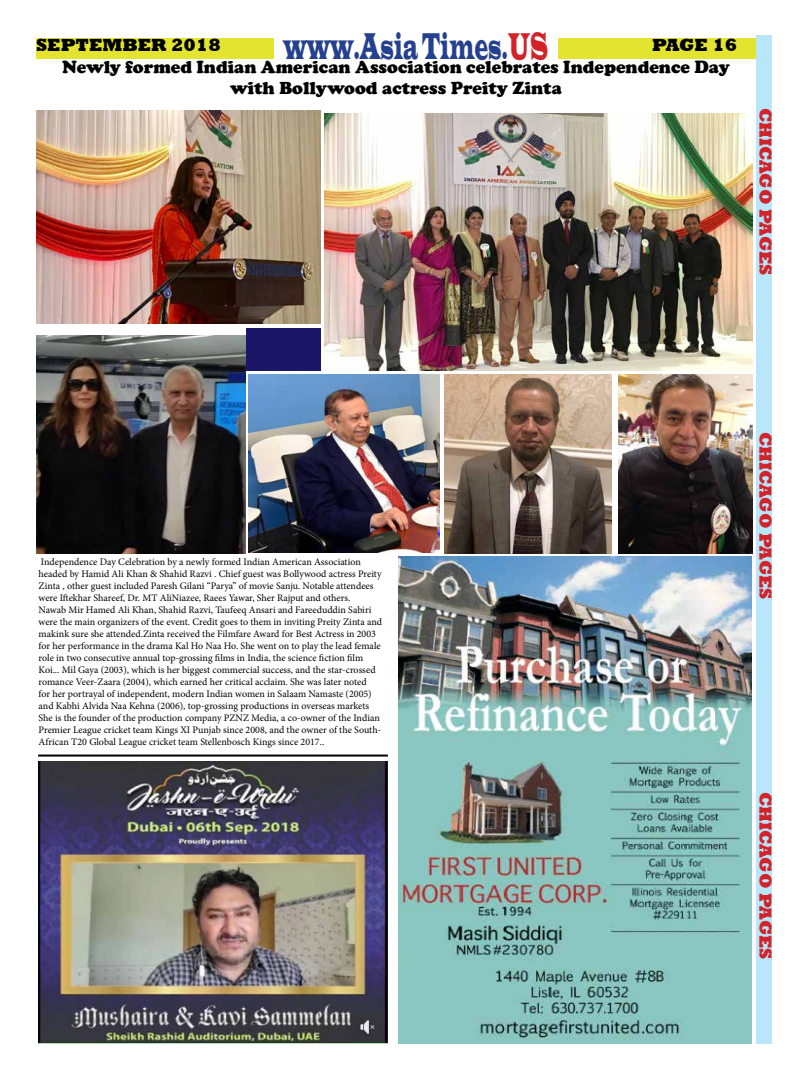
<style>
.page{position:relative;width:792px;height:1080px;background:#fff}
.page>*{position:absolute;margin:0;border:0;box-sizing:border-box;transform-origin:0 0}
.t1{font:38.3px "Latin Wide";color:#25408f;scale:.39 1}
.t2{font:900 18px/21.6px "Cooper";color:#000;text-align:center}
.t3{font:800 18px "Rockwell";color:#d2232a}
.t4{font:800 18px "Rockwell";color:#000}
.t5{font:10px/12px "Minion Pro";color:#000}
.s1{color:#d2232a}
</style>
<div class="page">
<div style="left:36px;top:39px;width:720px;height:20px;background:#e2e42f"></div>
<div style="left:274px;top:37px;width:284px;height:24px;background:#fff"></div>
<div style="left:756px;top:36px;width:16px;height:1008px;background:#b9e6fa"></div>
<img style="left:37px;top:110px;width:284px;height:213px">
<img style="left:324px;top:114px;width:428px;height:256px">
<img style="left:37px;top:335px;width:209px;height:219px">
<img style="left:399px;top:556px;width:353px;height:488px">
<img style="left:445px;top:374px;width:167px;height:179px">
<img style="left:618px;top:374px;width:134px;height:179px">
<img style="left:249px;top:375px;width:190px;height:178px">
<img style="left:38px;top:762px;width:350px;height:282px">
<hr style="left:38px;top:755px;width:350px;height:2px;background:#000">
<div style="left:246px;top:328px;width:75px;height:42px;background:#1c1667"></div>
<h2 class="t4" style="left:36px;top:35px;width:186px">SEPTEMBER 2018</h2>
<h1 class="t1" style="left:283px;top:22px;width:681px">www.Asia Times.<span class="s1">US</span></h1>
<h2 class="t4" style="left:652px;top:35px;width:86px">PAGE 16</h2>
<h2 class="t2" style="left:62px;top:56px;width:669px">Newly formed Indian American Association celebrates Independence Day with Bollywood actress Preity Zinta</h2>
<h2 class="t3" style="left:776px;top:108px;width:169px;rotate:90deg">CHICAGO PAGES</h2>
<p class="t5" style="left:39px;top:556px;width:345px">Independence Day Celebration by a newly formed Indian American Association headed by Hamid Ali Khan &amp; Shahid Razvi . Chief guest was Bollywood actress Preity Zinta , other guest included Paresh Gilani “Parya” of movie Sanju. Notable attendees were Iftekhar Shareef, Dr. MT AliNiazee, Raees Yawar, Sher Rajput and others.<br>Nawab Mir Hamed Ali Khan, Shahid Razvi, Taufeeq Ansari and Fareeduddin Sabiri were the main organizers of the event. Credit goes to them in inviting Preity Zinta and makink sure she attended.Zinta received the Filmfare Award for Best Actress in 2003 for her performance in the drama Kal Ho Naa Ho. She went on to play the lead female role in two consecutive annual top-grossing films in India, the science fiction film Koi... Mil Gaya (2003), which is her biggest commercial success, and the star-crossed romance Veer-Zaara (2004), which earned her critical acclaim. She was later noted<br>for her portrayal of independent, modern Indian women in Salaam Namaste (2005) and Kabhi Alvida Naa Kehna (2006), top-grossing productions in overseas markets She is the founder of the production company PZNZ Media, a co-owner of the Indian Premier League cricket team Kings XI Punjab since 2008, and the owner of the South-African T20 Global League cricket team Stellenbosch Kings since 2017..</p>
<h2 class="t3" style="left:776px;top:432px;width:169px;rotate:90deg">CHICAGO PAGES</h2>
<h2 class="t3" style="left:776px;top:792px;width:169px;rotate:90deg">CHICAGO PAGES</h2>
</div>
